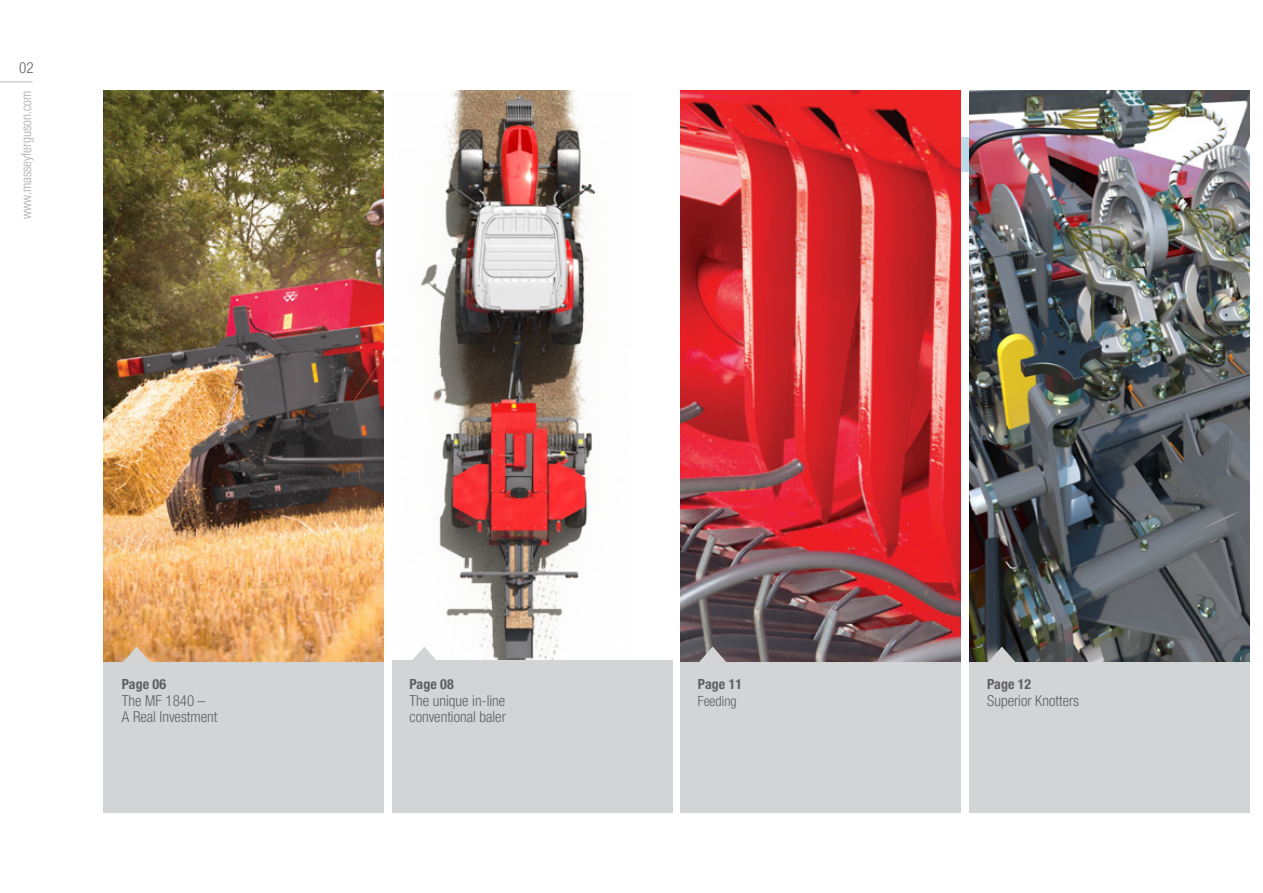
<style>
.page{position:relative;width:1263px;height:893px;background:#fff}
.page>*{position:absolute;margin:0;border:0;box-sizing:border-box;transform-origin:0 0}
.t1{font:300 condensed 15px/16.5px "Helvetica Neue LTW1 G";color:#5f5f62}
.t2{font:700 condensed 13.95px "Helvetica Neue LTW1 G";color:#5f5f62}
.t3{font:300 condensed 13.95px "Helvetica Neue LTW1 G";color:#5f5f62}
.t4{font:300 condensed 13.5px "Helvetica Neue LTW1 G";color:#abacb0}
</style>
<div class="page">
<img style="left:392px;top:91px;width:239px;height:570px">
<div style="left:969px;top:661px;width:281px;height:152px;background:#d3d4d6"></div>
<img style="left:970px;top:91px;width:280px;height:570px">
<div style="left:680px;top:661px;width:281px;height:152px;background:#d3d4d6"></div>
<img style="left:681px;top:91px;width:280px;height:570px">
<div style="left:392px;top:661px;width:281px;height:152px;background:#d3d4d6"></div>
<div style="left:104px;top:661px;width:280px;height:152px;background:#d3d4d6"></div>
<img style="left:104px;top:91px;width:280px;height:570px">
<div style="left:961px;top:138px;width:8px;height:34px;background:#bbdaea"></div>
<svg style="left:987px;top:646px;width:30px;height:16px"></svg>
<svg style="left:698px;top:646px;width:29px;height:16px"></svg>
<svg style="left:410px;top:646px;width:29px;height:15px"></svg>
<svg style="left:122px;top:646px;width:29px;height:16px"></svg>
<hr style="left:0;top:81px;width:33px;height:1px;background:#babbbe">
<p class="t1" style="left:19px;top:60px;width:16px">02</p>
<p class="t4" style="left:18px;top:219px;width:130px;rotate:-90deg">www.masseyferguson.com</p>
<p class="t2" style="left:122px;top:676px;width:46px">Page 06</p>
<p class="t1" style="left:122px;top:692px;width:97px">The MF 1840 –<br>A Real Investment</p>
<p class="t2" style="left:410px;top:676px;width:46px">Page 08</p>
<p class="t1" style="left:410px;top:692px;width:98px">The unique in-line conventional baler</p>
<p class="t2" style="left:698px;top:676px;width:46px">Page 11</p>
<p class="t3" style="left:698px;top:693px;width:40px">Feeding</p>
<p class="t2" style="left:987px;top:676px;width:46px">Page 12</p>
<p class="t1" style="left:987px;top:692px;width:93px">Superior Knotters</p>
</div>
